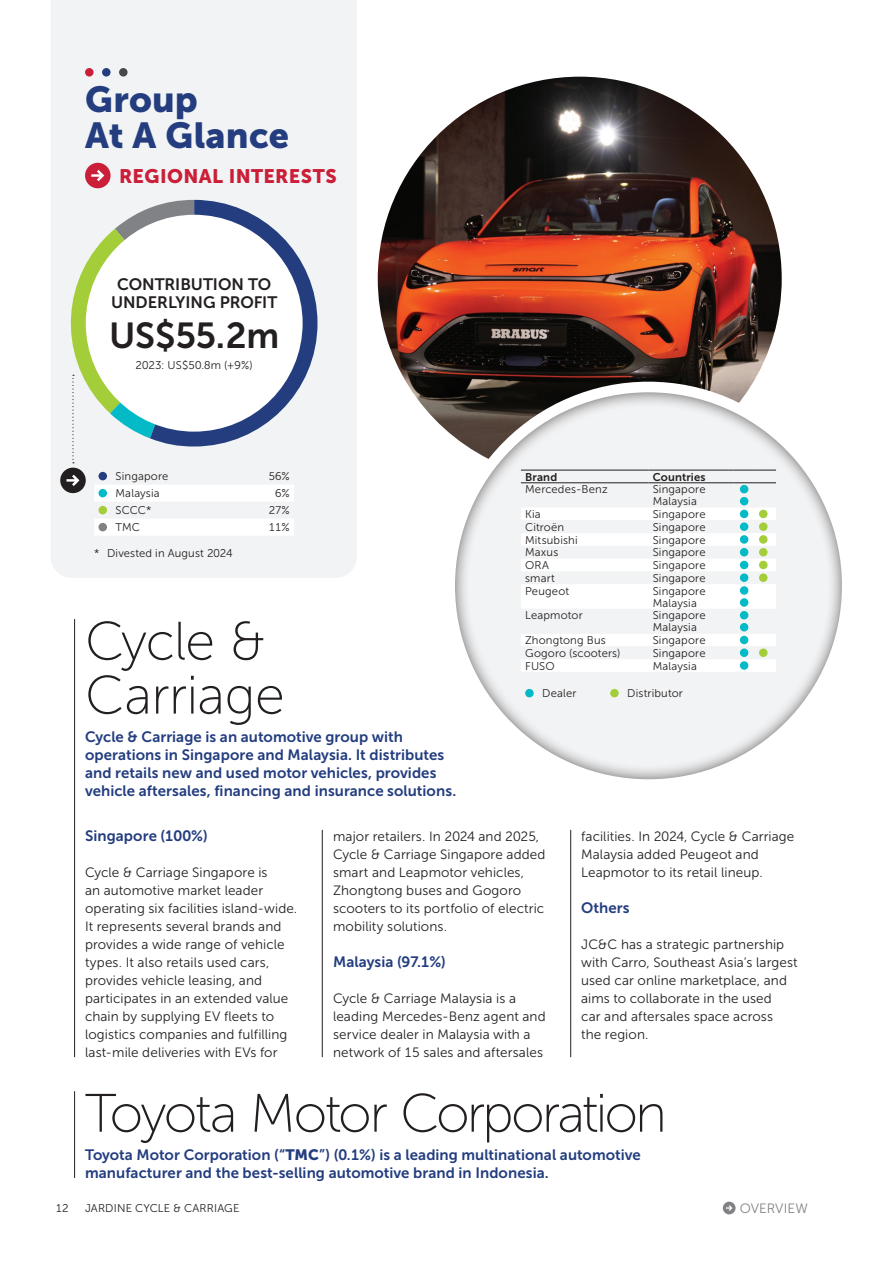
<style>
.page{position:relative;width:893px;height:1263px;background:#fff}
.page>*{position:absolute;margin:0;border:0;box-sizing:border-box;transform-origin:0 0}
.t1{font:54px "Museo Sans 100";letter-spacing:-.045em;color:#231f20}
.t2{font:54px/54px "Museo Sans 100";letter-spacing:-.015em;color:#231f20}
.t3{font:36px/36px "Museo Sans 900";letter-spacing:.005em;color:#233d7f}
.t4{font:36px "Museo Sans 700";color:#231f20}
.t5{font:19.5px "Museo Sans 900";letter-spacing:.02em;color:#cb1f39}
.t6{font:16.5px/18px "Museo Sans 700";letter-spacing:-.005em;color:#231f20;text-align:center}
.t7{font:15px/18px "Museo Sans 700";letter-spacing:.005em;color:#233d7f}
.t8{font:13.5px/18px "Museo Sans 300";letter-spacing:.005em;color:#231f20}
.t9{font:13.5px "Museo Sans 300";letter-spacing:.005em;color:#808285}
.t10{font:11.25px/12px "Museo Sans 300";letter-spacing:.015em;color:#231f20}
.t11{font:11.25px "Museo Sans 700";letter-spacing:.015em;color:#231f20}
.s1{font-family:"Museo Sans 900"}
</style>
<div class="page">
<div style="left:51px;top:0;width:306px;height:578px;background:#f2f3f4"></div>
<div style="left:119px;top:68px;width:9px;height:9px;background:#45494d;border-radius:50%"></div>
<div style="left:102px;top:68px;width:9px;height:9px;background:#233d7f;border-radius:50%"></div>
<div style="left:85px;top:68px;width:9px;height:9px;background:#cb1f39;border-radius:50%"></div>
<div style="left:85px;top:163px;width:26px;height:25px;background:#cb1f39;border-radius:50%"></div>
<svg style="left:91px;top:170px;width:13px;height:11px"></svg>
<img style="left:378px;top:77px;width:404px;height:360px">
<hr style="left:74px;top:619px;width:1px;height:438px;background:#231f20">
<hr style="left:74px;top:1091px;width:1px;height:87px;background:#231f20">
<hr style="left:322px;top:830px;width:1px;height:227px;background:#231f20">
<div style="left:454px;top:390px;width:390px;height:390px;background:#231f20;opacity:.75"></div>
<hr style="left:521px;top:470px;width:127px;height:1px;background:#231f20">
<hr style="left:648px;top:470px;width:85px;height:1px;background:#231f20">
<svg style="left:733px;top:470px;width:43px;height:1px"></svg>
<svg style="left:521px;top:482px;width:255px;height:190px"></svg>
<div style="left:740px;top:485px;width:8px;height:8px;background:#03bac6;border-radius:50%"></div>
<div style="left:740px;top:497px;width:8px;height:8px;background:#03bac6;border-radius:50%"></div>
<div style="left:740px;top:510px;width:8px;height:8px;background:#03bac6;border-radius:50%"></div>
<div style="left:759px;top:510px;width:8px;height:8px;background:#a3cd39;border-radius:50%"></div>
<div style="left:740px;top:522px;width:8px;height:9px;background:#03bac6;border-radius:50%"></div>
<div style="left:759px;top:522px;width:8px;height:9px;background:#a3cd39;border-radius:50%"></div>
<div style="left:740px;top:535px;width:8px;height:9px;background:#03bac6;border-radius:50%"></div>
<div style="left:759px;top:535px;width:8px;height:9px;background:#a3cd39;border-radius:50%"></div>
<div style="left:740px;top:548px;width:8px;height:8px;background:#03bac6;border-radius:50%"></div>
<div style="left:759px;top:548px;width:8px;height:8px;background:#a3cd39;border-radius:50%"></div>
<div style="left:740px;top:561px;width:8px;height:8px;background:#03bac6;border-radius:50%"></div>
<div style="left:759px;top:561px;width:8px;height:8px;background:#a3cd39;border-radius:50%"></div>
<div style="left:740px;top:573px;width:8px;height:9px;background:#03bac6;border-radius:50%"></div>
<div style="left:759px;top:573px;width:8px;height:9px;background:#a3cd39;border-radius:50%"></div>
<div style="left:740px;top:586px;width:8px;height:9px;background:#03bac6;border-radius:50%"></div>
<div style="left:740px;top:598px;width:8px;height:9px;background:#03bac6;border-radius:50%"></div>
<div style="left:740px;top:611px;width:8px;height:8px;background:#03bac6;border-radius:50%"></div>
<div style="left:740px;top:623px;width:8px;height:8px;background:#03bac6;border-radius:50%"></div>
<div style="left:740px;top:636px;width:8px;height:8px;background:#03bac6;border-radius:50%"></div>
<div style="left:740px;top:648px;width:8px;height:9px;background:#03bac6;border-radius:50%"></div>
<div style="left:759px;top:648px;width:8px;height:9px;background:#a3cd39;border-radius:50%"></div>
<div style="left:740px;top:661px;width:8px;height:9px;background:#03bac6;border-radius:50%"></div>
<div style="left:525px;top:689px;width:9px;height:8px;background:#03bac6;border-radius:50%"></div>
<div style="left:610px;top:689px;width:9px;height:8px;background:#a3cd39;border-radius:50%"></div>
<hr style="left:570px;top:830px;width:1px;height:227px;background:#231f20">
<svg style="left:94px;top:485px;width:200px;height:51px"></svg>
<div style="left:99px;top:472px;width:8px;height:8px;background:#233d7f;border-radius:50%"></div>
<div style="left:99px;top:489px;width:8px;height:8px;background:#03bac6;border-radius:50%"></div>
<div style="left:99px;top:506px;width:8px;height:8px;background:#a3cd39;border-radius:50%"></div>
<div style="left:99px;top:523px;width:8px;height:8px;background:#808285;border-radius:50%"></div>
<div style="left:60px;top:468px;width:26px;height:25px;background:#231f20;border-radius:50%"></div>
<svg style="left:67px;top:475px;width:12px;height:11px"></svg>
<svg style="left:58px;top:200px;width:259px;height:263px"></svg>
<div style="left:86px;top:215px;width:217px;height:217px;background:#fff;border-radius:50%"></div>
<div style="left:723px;top:1201px;width:13px;height:13px;background:#808285;border-radius:50%"></div>
<svg style="left:726px;top:1205px;width:6px;height:6px"></svg>
<h2 class="t3" style="left:85px;top:81px;width:205px">Group<br>At A Glance</h2>
<h3 class="t5" style="left:119px;top:165px;width:219px">REGIONAL INTERESTS</h3>
<p class="t6" style="left:111px;top:275px;width:168px">CONTRIBUTION TO<br>UNDERLYING PROFIT</p>
<h2 class="t4" style="left:109px;top:315px;width:172px">US$55.2m</h2>
<p class="t10" style="left:136px;top:359px;width:119px">2023: US$50.8m (+9%)</p>
<p class="t10" style="left:116px;top:470px;width:54px">Singapore</p>
<p class="t10" style="left:269px;top:470px;width:22px">56%</p>
<p class="t10" style="left:116px;top:487px;width:46px">Malaysia</p>
<p class="t10" style="left:275px;top:487px;width:16px">6%</p>
<p class="t10" style="left:116px;top:504px;width:37px">SCCC*</p>
<p class="t10" style="left:269px;top:504px;width:22px">27%</p>
<p class="t10" style="left:116px;top:521px;width:26px">TMC</p>
<p class="t10" style="left:269px;top:521px;width:22px">11%</p>
<p class="t10" style="left:94px;top:547px;width:140px">* Divested in August 2024</p>
<p class="t11" style="left:525px;top:470px;width:34px">Brand</p>
<p class="t11" style="left:653px;top:470px;width:54px">Countries</p>
<p class="t10" style="left:525px;top:484px;width:84px">Mercedes-Benz</p>
<p class="t10" style="left:653px;top:484px;width:54px">Singapore<br>Malaysia</p>
<p class="t10" style="left:525px;top:508px;width:17px">Kia</p>
<p class="t10" style="left:653px;top:508px;width:54px">Singapore</p>
<p class="t10" style="left:525px;top:521px;width:41px">Citroën</p>
<p class="t10" style="left:653px;top:521px;width:54px">Singapore</p>
<p class="t10" style="left:525px;top:534px;width:54px">Mitsubishi</p>
<p class="t10" style="left:653px;top:534px;width:54px">Singapore</p>
<p class="t10" style="left:525px;top:547px;width:35px">Maxus</p>
<p class="t10" style="left:653px;top:547px;width:54px">Singapore</p>
<p class="t10" style="left:525px;top:559px;width:25px">ORA</p>
<p class="t10" style="left:653px;top:559px;width:54px">Singapore</p>
<p class="t10" style="left:525px;top:572px;width:31px">smart</p>
<p class="t10" style="left:653px;top:572px;width:54px">Singapore</p>
<p class="t10" style="left:525px;top:585px;width:45px">Peugeot</p>
<p class="t10" style="left:653px;top:585px;width:54px">Singapore<br>Malaysia</p>
<p class="t10" style="left:525px;top:610px;width:59px">Leapmotor</p>
<p class="t10" style="left:653px;top:610px;width:54px">Singapore<br>Malaysia</p>
<p class="t10" style="left:525px;top:634px;width:82px">Zhongtong Bus</p>
<p class="t10" style="left:653px;top:634px;width:54px">Singapore</p>
<p class="t10" style="left:525px;top:647px;width:97px">Gogoro (scooters)</p>
<p class="t10" style="left:653px;top:647px;width:54px">Singapore</p>
<p class="t10" style="left:525px;top:660px;width:31px">FUSO</p>
<p class="t10" style="left:653px;top:660px;width:46px">Malaysia</p>
<p class="t10" style="left:542px;top:687px;width:36px">Dealer</p>
<p class="t10" style="left:627px;top:687px;width:57px">Distributor</p>
<h1 class="t2" style="left:85px;top:615px;width:201px">Cycle &amp;<br>Carriage</h1>
<p class="t7" style="left:85px;top:728px;width:373px">Cycle &amp; Carriage is an automotive group with operations in Singapore and Malaysia. It distributes and retails new and used motor vehicles, provides vehicle aftersales, financing and insurance solutions.</p>
<p class="t8" style="left:333px;top:827px;width:214px">major retailers. In 2024 and 2025,<br>Cycle &amp; Carriage Singapore added smart and Leapmotor vehicles,<br>Zhongtong buses and Gogoro scooters to its portfolio of electric mobility solutions.</p>
<p class="t7" style="left:333px;top:953px;width:114px">Malaysia (97.1%)</p>
<p class="t8" style="left:333px;top:989px;width:214px">Cycle &amp; Carriage Malaysia is a leading Mercedes-Benz agent and service dealer in Malaysia with a network of 15 sales and aftersales</p>
<p class="t7" style="left:85px;top:827px;width:124px">Singapore (100%)</p>
<p class="t8" style="left:85px;top:863px;width:214px">Cycle &amp; Carriage Singapore is<br>an automotive market leader operating six facilities island-wide.<br>It represents several brands and provides a wide range of vehicle types. It also retails used cars, provides vehicle leasing, and participates in an extended value chain by supplying EV fleets to logistics companies and fulfilling last-mile deliveries with EVs for</p>
<p class="t8" style="left:581px;top:827px;width:215px">facilities. In 2024, Cycle &amp; Carriage<br>Malaysia added Peugeot and<br>Leapmotor to its retail lineup.</p>
<p class="t7" style="left:581px;top:899px;width:50px">Others</p>
<p class="t8" style="left:581px;top:935px;width:218px">JC&amp;C has a strategic partnership with Carro, Southeast Asia’s largest used car online marketplace, and aims to collaborate in the used<br>car and aftersales space across<br>the region.</p>
<h1 class="t1" style="left:85px;top:1084px;width:583px">Toyota Motor Corporation</h1>
<p class="t7" style="left:85px;top:1146px;width:557px">Toyota Motor Corporation (“<span class="s1">TMC</span>”) (0.1%) is a leading multinational automotive manufacturer and the best-selling automotive brand in Indonesia.</p>
<p class="t10" style="left:56px;top:1202px;width:14px">12</p>
<p class="t10" style="left:85px;top:1202px;width:156px">JARDINE CYCLE &amp; CARRIAGE</p>
<p class="t9" style="left:740px;top:1201px;width:70px">OVERVIEW</p>
</div>
